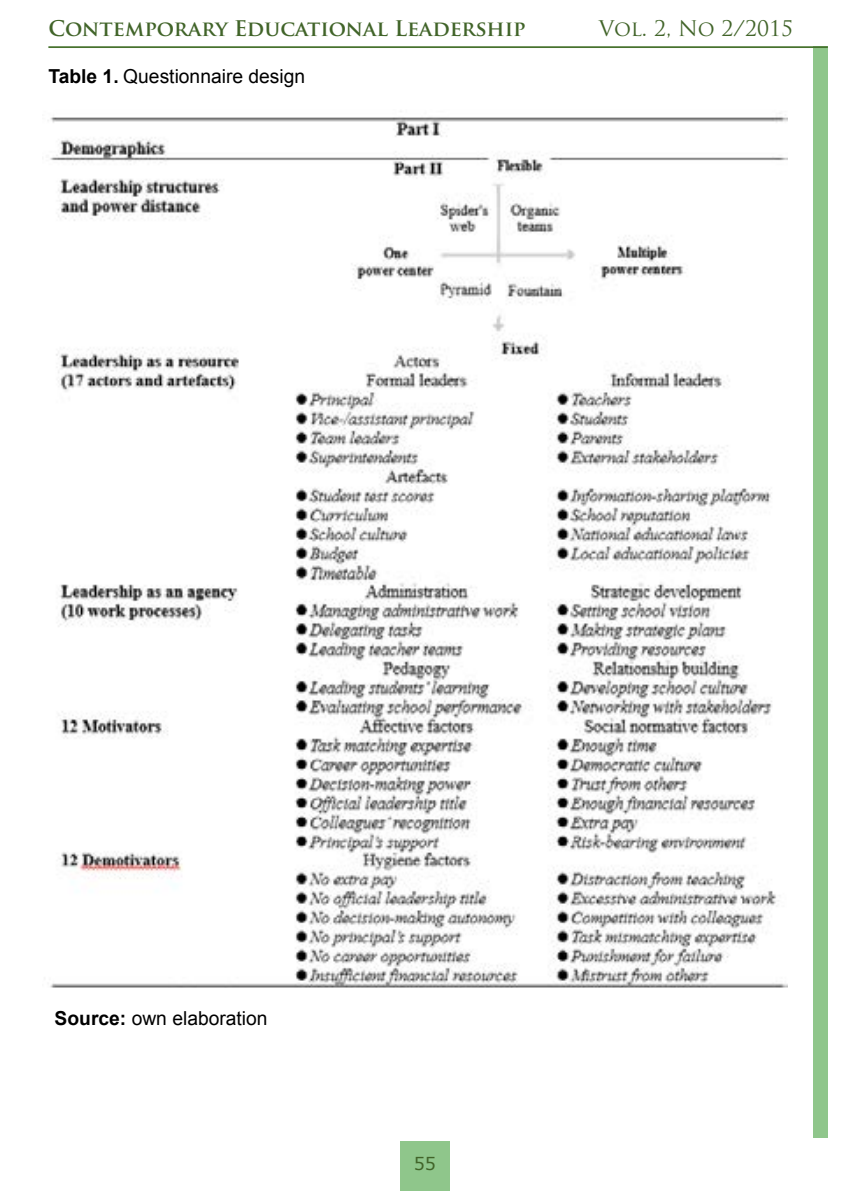
<style>
.page{position:relative;width:844px;height:1191px;background:#fff}
.page>*{position:absolute;margin:0;border:0;box-sizing:border-box;transform-origin:0 0}
.t1{font:700 21px "Trajan Pro";color:#416429}
.t2{font:21px "Trajan Pro";letter-spacing:-.005em;color:#416429}
.t3{font:19.25px "Arial";color:#000}
.t4{font:17.5px "Verdana";color:#416429}
.s1{font-weight:700}
</style>
<div class="page">
<div style="left:812px;top:46px;width:15px;height:1092px;background:#8fc68b"></div>
<hr style="left:48px;top:46px;width:779px;height:2px;background:#47722e">
<div style="left:400px;top:1141px;width:49px;height:50px;background:#8fc68b"></div>
<img style="left:48px;top:113px;width:738px;height:874px">
<p class="t1" style="left:48px;top:15px;width:479px">Contemporary Educational Leadership</p>
<p class="t2" style="left:598px;top:15px;width:196px">Vol. 2, No 2/2015</p>
<p class="t3" style="left:48px;top:66px;width:258px"><span class="s1">Table 1.</span> Questionnaire design</p>
<p class="t3" style="left:55px;top:1007px;width:214px"><span class="s1">Source:</span> own elaboration</p>
<p class="t4" style="left:413px;top:1152px;width:24px">55</p>
</div>
